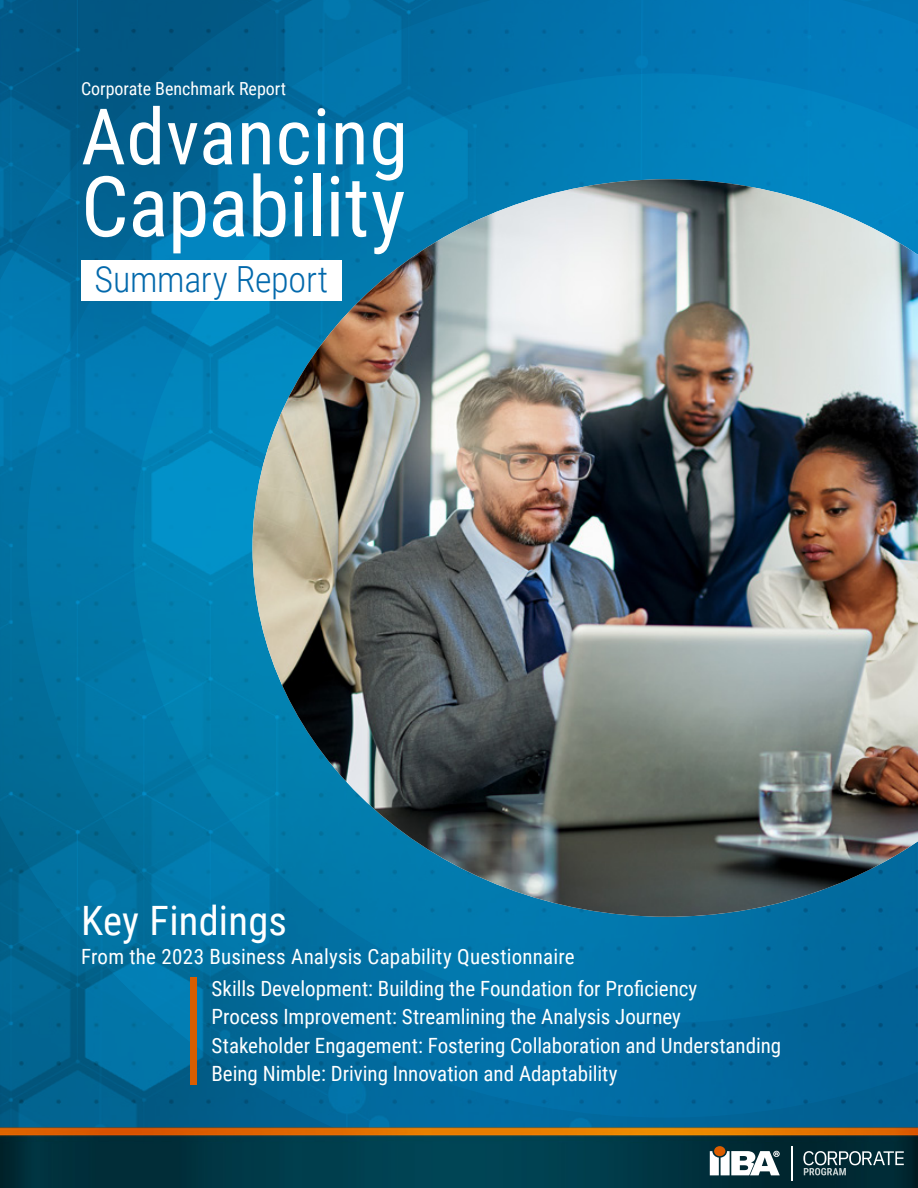
<style>
.page{position:relative;width:918px;height:1188px;background:#fff}
.page>*{position:absolute;margin:0;border:0;box-sizing:border-box;transform-origin:0 0}
.t1{font:84px "Roboto Condensed";letter-spacing:-.005em;color:#fff}
.t2{font:78px "Roboto Condensed";letter-spacing:.01em;color:#fff}
.t3{font:40.5px "Roboto Condensed";letter-spacing:.005em;color:#fff}
.t4{font:300 36px "Roboto Condensed";letter-spacing:-.01em;color:#0369ac}
.t5{font:21px "Roboto Condensed";color:#fff}
.t6{font:18px "Roboto Condensed";color:#fff}
</style>
<div class="page">
<img style="left:345px;top:0;width:573px;height:77px">
<img style="left:345px;top:77px;width:573px;height:102px">
<img style="left:345px;top:917px;width:573px;height:190px">
<img style="left:0;top:0;width:345px;height:467px">
<img style="left:0;top:467px;width:345px;height:640px">
<img style="left:253px;top:179px;width:665px;height:738px">
<img style="left:0;top:1107px;width:918px;height:81px">
<div style="left:714px;top:1146px;width:11px;height:10px;background:#db5d00;border-radius:50%"></div>
<svg style="left:710px;top:1151px;width:70px;height:24px"></svg>
<hr style="left:792px;top:1146px;width:1px;height:34px;background:#fff">
<svg style="left:803px;top:1151px;width:101px;height:24px;background:#3f5d65"></svg>
<div style="left:81px;top:260px;width:261px;height:41px;background:#fff"></div>
<div style="left:190px;top:977px;width:7px;height:108px;background:#db5d00"></div>
<p class="t6" style="left:81px;top:75px;width:207px">Corporate Benchmark Report</p>
<p class="t2" style="left:81px;top:82px;width:328px">Advancing</p>
<p class="t1" style="left:81px;top:148px;width:326px">Capability</p>
<p class="t4" style="left:95px;top:254px;width:235px">Summary Report</p>
<p class="t3" style="left:81px;top:893px;width:207px">Key Findings</p>
<p class="t5" style="left:81px;top:942px;width:495px">From the 2023 Business Analysis Capability Questionnaire</p>
<p class="t5" style="left:212px;top:974px;width:487px">Skills Development: Building the Foundation for Proficiency</p>
<p class="t5" style="left:212px;top:1002px;width:471px">Process Improvement: Streamlining the Analysis Journey</p>
<p class="t5" style="left:212px;top:1031px;width:571px">Stakeholder Engagement: Fostering Collaboration and Understanding</p>
<p class="t5" style="left:212px;top:1059px;width:408px">Being Nimble: Driving Innovation and Adaptability</p>
</div>
